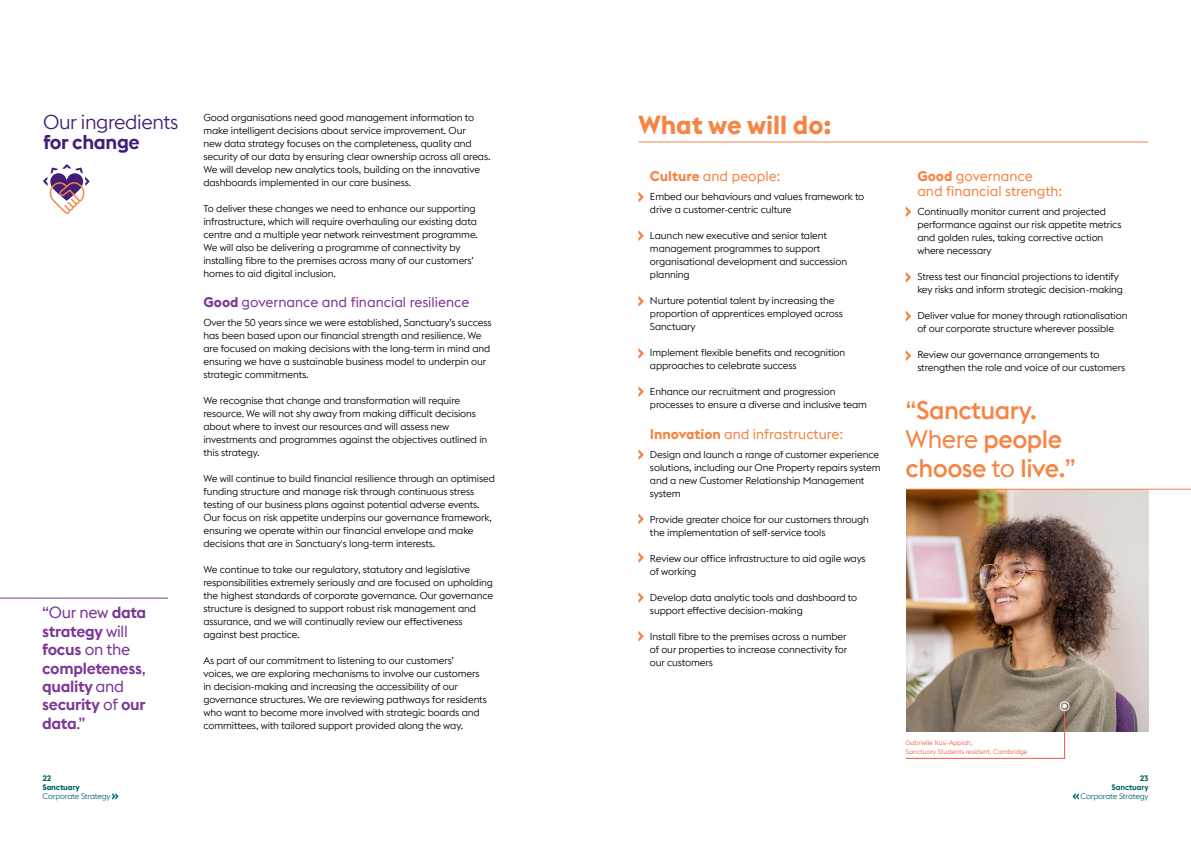
<style>
.page{position:relative;width:1191px;height:842px;background:#fff}
.page>*{position:absolute;margin:0;border:0;box-sizing:border-box;transform-origin:0 0}
.t1{font:700 26px "Euclid Flex B";color:#f58544}
.t2{font:500 25.3px/29px "Euclid Flex B";letter-spacing:-.02em;color:#f58544}
.t3{font:300 20px/20px "Euclid Flex B";letter-spacing:-.02em;color:#421f77}
.t4{font:600 16.1px/18.4px "Euclid Flex B";letter-spacing:-.02em;color:#7c3996}
.t5{font:14px/15px "Euclid Flex B";color:#f58544}
.t6{font:14px "Euclid Flex B";color:#7c3996}
.t7{font:300 10px/13px "Euclid Flex B";letter-spacing:-.01em;color:#000}
.t8{font:300 8px "Euclid Flex B";letter-spacing:-.02em;color:#006565}
.t9{font:700 8px "Euclid Flex B";letter-spacing:-.02em;color:#006565}
.t10{font:600 8px "Euclid Flex B";letter-spacing:-.02em;color:#006565}
.t11{font:300 6.6px/9.1px "Euclid Flex B";color:#f15b43}
.s1{font-weight:600}
.s2{font-weight:400}
.s3{font-weight:700}
</style>
<div class="page">
<img style="left:906px;top:490px;width:242px;height:241px">
<hr style="left:0;top:597px;width:168px;height:1px;background:#7c3996">
<svg style="left:638px;top:348px;width:6px;height:11px"></svg>
<svg style="left:638px;top:296px;width:6px;height:10px"></svg>
<svg style="left:638px;top:230px;width:6px;height:11px"></svg>
<svg style="left:638px;top:192px;width:6px;height:10px"></svg>
<svg style="left:638px;top:386px;width:6px;height:11px"></svg>
<svg style="left:638px;top:592px;width:6px;height:11px"></svg>
<svg style="left:638px;top:552px;width:6px;height:11px"></svg>
<svg style="left:638px;top:514px;width:6px;height:10px"></svg>
<svg style="left:638px;top:449px;width:6px;height:11px"></svg>
<svg style="left:638px;top:631px;width:6px;height:10px"></svg>
<svg style="left:905px;top:272px;width:6px;height:10px"></svg>
<svg style="left:905px;top:206px;width:6px;height:11px"></svg>
<svg style="left:112px;top:793px;width:6px;height:6px"></svg>
<svg style="left:1072px;top:793px;width:6px;height:6px"></svg>
<svg style="left:43px;top:164px;width:47px;height:50px"></svg>
<hr style="left:906px;top:489px;width:285px;height:1px;background:#f58544">
<hr style="left:638px;top:141px;width:510px;height:1px;background:#f58544">
<svg style="left:905px;top:311px;width:6px;height:10px"></svg>
<svg style="left:905px;top:350px;width:6px;height:11px"></svg>
<hr style="left:905px;top:758px;width:160px;height:1px;background:#f15b43">
<hr style="left:1064px;top:706px;width:1px;height:53px;background:#f15b43">
<div style="left:1059px;top:701px;width:10px;height:10px;border:1px solid #fff;border-radius:50%"></div>
<svg style="left:1062px;top:704px;width:4px;height:4px"></svg>
<h1 class="t3" style="left:43px;top:113px;width:137px">Our ingredients <span class="s1">for change</span></h1>
<h3 class="t4" style="left:42px;top:603px;width:106px"><span class="s2">“Our new</span> data strategy <span class="s2">will </span>focus <span class="s2">on the </span>completeness<span class="s2">, </span>quality <span class="s2">and </span>security <span class="s2">of</span> our data<span class="s2">.”</span></h3>
<p class="t7" style="left:203px;top:111px;width:288px">Good organisations need good management information to make intelligent decisions about service improvement. Our<br>new data strategy focuses on the completeness, quality and security of our data by ensuring clear ownership across all areas.<br>We will develop new analytics tools, building on the innovative dashboards implemented in our care business.</p>
<p class="t7" style="left:203px;top:202px;width:276px">To deliver these changes we need to enhance our supporting infrastructure, which will require overhauling our existing data centre and a multiple year network reinvestment programme.<br>We will also be delivering a programme of connectivity by installing fibre to the premises across many of our customers’ homes to aid digital inclusion.</p>
<h2 class="t6" style="left:203px;top:294px;width:267px"><span class="s3">Good</span> governance and fnancial resilience</h2>
<p class="t7" style="left:203px;top:316px;width:289px">Over the 50 years since we were established, Sanctuary’s success has been based upon our financial strength and resilience. We are focused on making decisions with the long-term in mind and ensuring we have a sustainable business model to underpin our strategic commitments.</p>
<p class="t7" style="left:203px;top:394px;width:285px">We recognise that change and transformation will require resource. We will not shy away from making difficult decisions about where to invest our resources and will assess new investments and programmes against the objectives outlined in this strategy.</p>
<p class="t7" style="left:203px;top:472px;width:293px">We will continue to build financial resilience through an optimised funding structure and manage risk through continuous stress testing of our business plans against potential adverse events.<br>Our focus on risk appetite underpins our governance framework, ensuring we operate within our financial envelope and make decisions that are in Sanctuary's long-term interests.</p>
<p class="t7" style="left:203px;top:563px;width:291px">We continue to take our regulatory, statutory and legislative responsibilities extremely seriously and are focused on upholding the highest standards of corporate governance. Our governance structure is designed to support robust risk management and assurance, and we will continually review our effectiveness against best practice.</p>
<p class="t7" style="left:203px;top:654px;width:285px">As part of our commitment to listening to our customers’<br>voices, we are exploring mechanisms to involve our customers in decision-making and increasing the accessibility of our governance structures. We are reviewing pathways for residents who want to become more involved with strategic boards and committees, with tailored support provided along the way.</p>
<h1 class="t1" style="left:638px;top:108px;width:195px">What we will do:</h1>
<h2 class="t5" style="left:650px;top:169px;width:132px"><span class="s3">Culture</span> and people:</h2>
<p class="t7" style="left:650px;top:190px;width:216px">Embed our behaviours and values framework to drive a customer-centric culture</p>
<p class="t7" style="left:650px;top:229px;width:199px">Launch new executive and senior talent management programmes to support organisational development and succession planning</p>
<p class="t7" style="left:650px;top:294px;width:195px">Nurture potential talent by increasing the proportion of apprentices employed across<br>Sanctuary</p>
<p class="t7" style="left:650px;top:346px;width:197px">Implement flexible benefits and recognition approaches to celebrate success</p>
<p class="t7" style="left:650px;top:385px;width:218px">Enhance our recruitment and progression processes to ensure a diverse and inclusive team</p>
<h2 class="t5" style="left:650px;top:427px;width:195px"><span class="s3">Innovation</span> and infrastructure:</h2>
<p class="t7" style="left:650px;top:448px;width:232px">Design and launch a range of customer experience solutions, including our One Property repairs system and a new Customer Relationship Management system</p>
<p class="t7" style="left:650px;top:513px;width:220px">Provide greater choice for our customers through the implementation of self-service tools</p>
<p class="t7" style="left:650px;top:552px;width:217px">Review our office infrastructure to aid agile ways of working</p>
<p class="t7" style="left:650px;top:591px;width:209px">Develop data analytic tools and dashboard to support effective decision-making</p>
<p class="t7" style="left:650px;top:630px;width:199px;text-align:justify">Install fibre to the premises across a number of our properties to increase connectivity for our customers</p>
<h2 class="t5" style="left:917px;top:169px;width:147px"><span class="s3">Good</span> governance<br>and fnancial strength:</h2>
<p class="t7" style="left:917px;top:205px;width:206px">Continually monitor current and projected performance against our risk appetite metrics and golden rules, taking corrective action where necessary</p>
<p class="t7" style="left:917px;top:270px;width:207px">Stress test our financial projections to identify key risks and inform strategic decision-making</p>
<p class="t7" style="left:917px;top:309px;width:212px">Deliver value for money through rationalisation of our corporate structure wherever possible</p>
<p class="t7" style="left:917px;top:348px;width:209px">Review our governance arrangements to strengthen the role and voice of our customers</p>
<h2 class="t2" style="left:905px;top:396px;width:172px"><span class="s2">“</span>Sanctuary.<br><span class="s2">Where</span> people choose <span class="s2">to</span> live.<span class="s2">”</span></h2>
<p class="t11" style="left:905px;top:738px;width:123px">Gabrielle Kusi-Appiah,<br>Sanctuary Students resident, Cambridge</p>
<p class="t9" style="left:43px;top:773px;width:10px">22</p>
<p class="t9" style="left:1139px;top:773px;width:10px">23</p>
<p class="t9" style="left:43px;top:782px;width:39px">Sanctuary</p>
<p class="t8" style="left:43px;top:792px;width:70px">Corporate Strategy</p>
<p class="t10" style="left:1111px;top:782px;width:38px">Sanctuary</p>
<p class="t8" style="left:1080px;top:792px;width:70px">Corporate Strategy</p>
</div>
